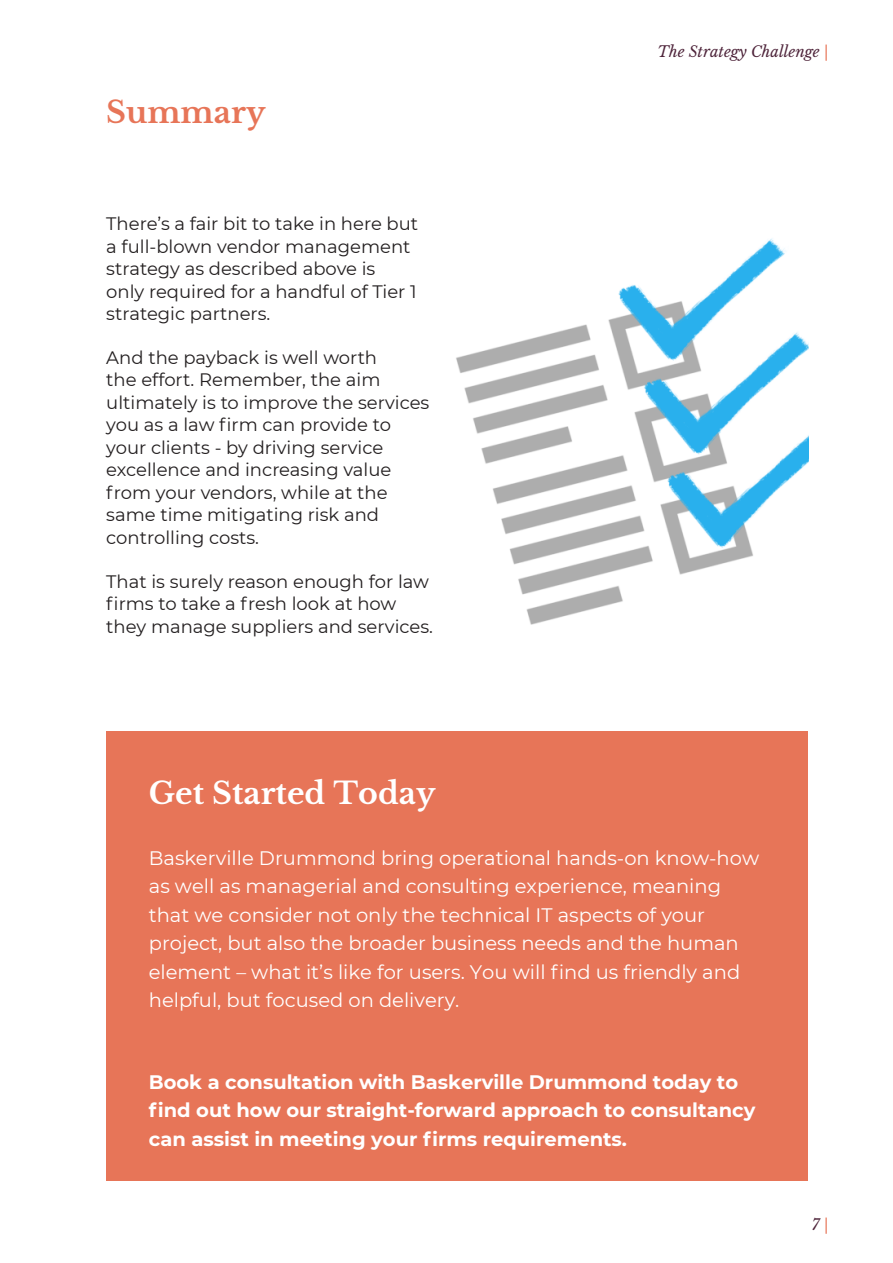
<style>
.page{position:relative;width:893px;height:1263px;background:#fff}
.page>*{position:absolute;margin:0;border:0;box-sizing:border-box;transform-origin:0 0}
.Header_7{font:700 30px "Libre Baskerville";color:#fff}
.Header_7-2{font:700 30px "Libre Baskerville";color:#e77558}
.Header_7-3{font:19.5px/28.5px "Montserrat";color:#fff}
.Header_7-4{font:700 19.5px/28.5px "Montserrat";color:#fff}
.Paragraph_2{font:18px/22.5px "Montserrat";color:#231f20}
.Section_name{font:italic 15px "Libre Baskerville";color:#4f253b}
.s1{color:#e77558}
</style>
<div class="page">
<div style="left:106px;top:731px;width:702px;height:450px;background:#e77558"></div>
<img style="left:456px;top:238px;width:353px;height:387px">
<p class="Header_7-2" style="left:106px;top:93px;width:161px">Summary</p>
<p class="Paragraph_2" style="left:106px;top:212px;width:313px">There’s a fair bit to take in here but a full-blown vendor management strategy as described above is<br>only required for a handful of Tier 1 strategic partners.</p>
<p class="Paragraph_2" style="left:106px;top:346px;width:325px">And the payback is well worth<br>the effort. Remember, the aim ultimately is to improve the services you as a law firm can provide to your clients - by driving service excellence and increasing value from your vendors, while at the same time mitigating risk and controlling costs.</p>
<p class="Paragraph_2" style="left:106px;top:569px;width:328px">That is surely reason enough for law firms to take a fresh look at how they manage suppliers and services.</p>
<p class="Section_name" style="left:657px;top:42px;width:173px">The Strategy Challenge <span class="s1">|</span></p>
<p class="Header_7" style="left:149px;top:775px;width:288px">Get Started Today</p>
<p class="Header_7-3" style="left:149px;top:843px;width:612px">Baskerville Drummond bring operational hands-on know-how as well as managerial and consulting experience, meaning that we consider not only the technical IT aspects of your project, but also the broader business needs and the human element – what it’s like for users. You will find us friendly and helpful, but focused on delivery.</p>
<p class="Header_7-4" style="left:149px;top:1066px;width:608px">Book a consultation with Baskerville Drummond today to find out how our straight-forward approach to consultancy can assist in meeting your firms requirements.</p>
<p class="Section_name" style="left:812px;top:1215px;width:19px">7 <span class="s1">|</span></p>
</div>
